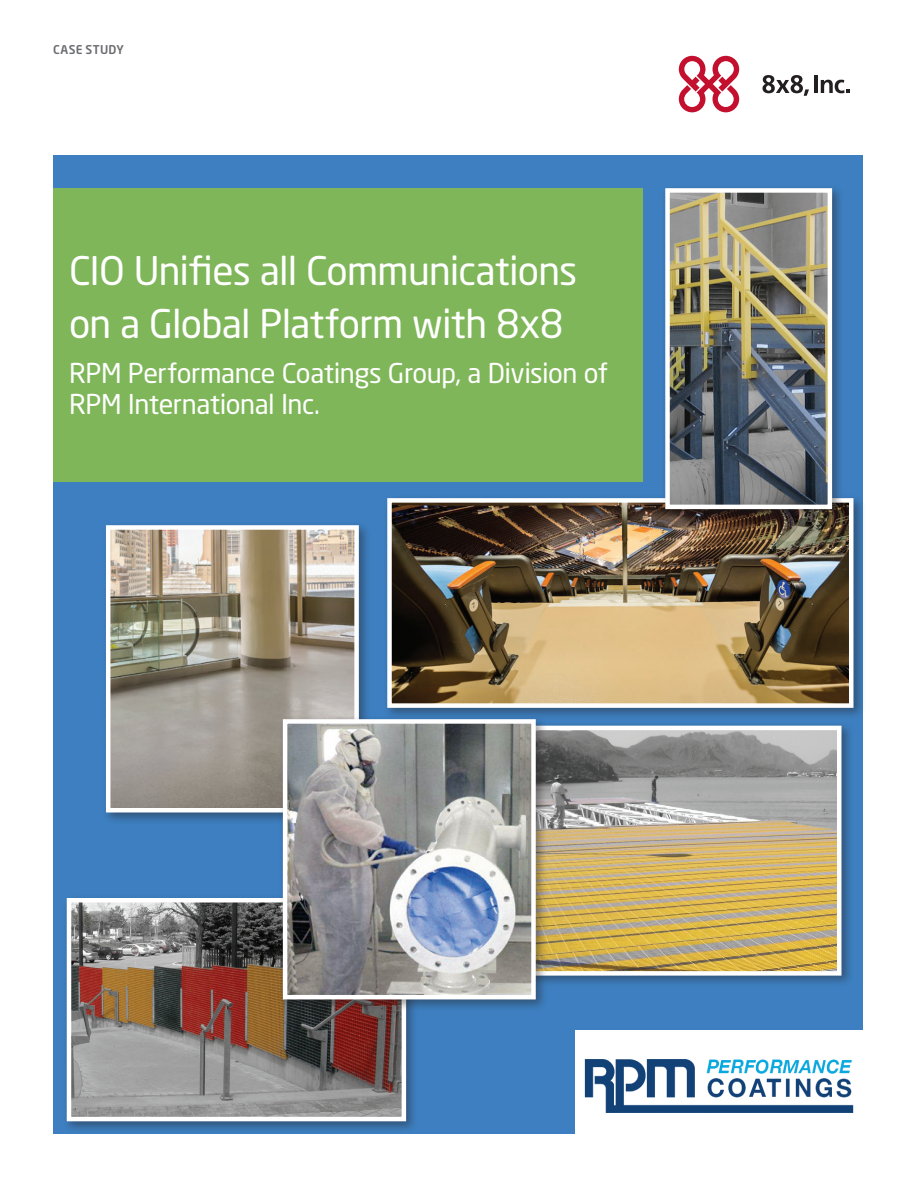
<style>
.page{position:relative;width:918px;height:1188px;background:#fff}
.page>*{position:absolute;margin:0;border:0;box-sizing:border-box;transform-origin:0 0}
.t1{font:39px/52.5px "Neo Sans Std";letter-spacing:-.02em;color:#fff}
.t2{font:27px/31.5px "Neo Sans Std";letter-spacing:-.02em;color:#fff}
.t3{font:500 12px "Neo Sans Std";letter-spacing:.025em;color:#6c6d70}
</style>
<div class="page">
<div style="left:53px;top:156px;width:810px;height:978px;background:#3d7fc0"></div>
<svg style="left:763px;top:75px;width:46px;height:21px"></svg>
<hr style="left:814px;top:75px;width:4px;height:18px;background:#231f20">
<svg style="left:821px;top:80px;width:29px;height:13px"></svg>
<svg style="left:679px;top:56px;width:60px;height:56px"></svg>
<div style="left:53px;top:188px;width:590px;height:294px;background:#7fb659"></div>
<div style="left:575px;top:1030px;width:289px;height:126px;background:#fff"></div>
<img style="left:584px;top:1059px;width:270px;height:54px">
<div style="left:63px;top:894px;width:355px;height:240px;background:#231f20;opacity:.43"></div>
<img style="left:72px;top:903px;width:329px;height:213px">
<div style="left:67px;top:898px;width:339px;height:223px;border:4px solid #fff"></div>
<div style="left:503px;top:721px;width:351px;height:267px;background:#231f20;opacity:.43"></div>
<img style="left:548px;top:731px;width:288px;height:240px">
<div style="left:507px;top:726px;width:334px;height:250px;border:4px solid #fff"></div>
<div style="left:383px;top:494px;width:483px;height:226px;background:#231f20;opacity:.43"></div>
<img style="left:392px;top:503px;width:456px;height:200px">
<div style="left:387px;top:498px;width:466px;height:210px;border:4px solid #fff"></div>
<div style="left:661px;top:184px;width:183px;height:337px;background:#231f20;opacity:.43"></div>
<img style="left:670px;top:193px;width:157px;height:311px">
<div style="left:665px;top:188px;width:167px;height:321px;border:4px solid #fff"></div>
<div style="left:102px;top:521px;width:269px;height:303px;background:#231f20;opacity:.43"></div>
<img style="left:111px;top:530px;width:243px;height:277px">
<div style="left:106px;top:525px;width:253px;height:287px;border:4px solid #fff"></div>
<div style="left:279px;top:715px;width:269px;height:296px;background:#231f20;opacity:.43"></div>
<img style="left:288px;top:724px;width:243px;height:270px">
<div style="left:283px;top:719px;width:253px;height:280px;border:4px solid #fff"></div>
<p class="t3" style="left:53px;top:42px;width:72px">CASE STUDY</p>
<h1 class="t1" style="left:69px;top:244px;width:510px">CIO Unifies all Communications on a Global Platform with 8x8</h1>
<p class="t2" style="left:69px;top:357px;width:541px">RPM Performance Coatings Group, a Division of<br>RPM International Inc.</p>
</div>
